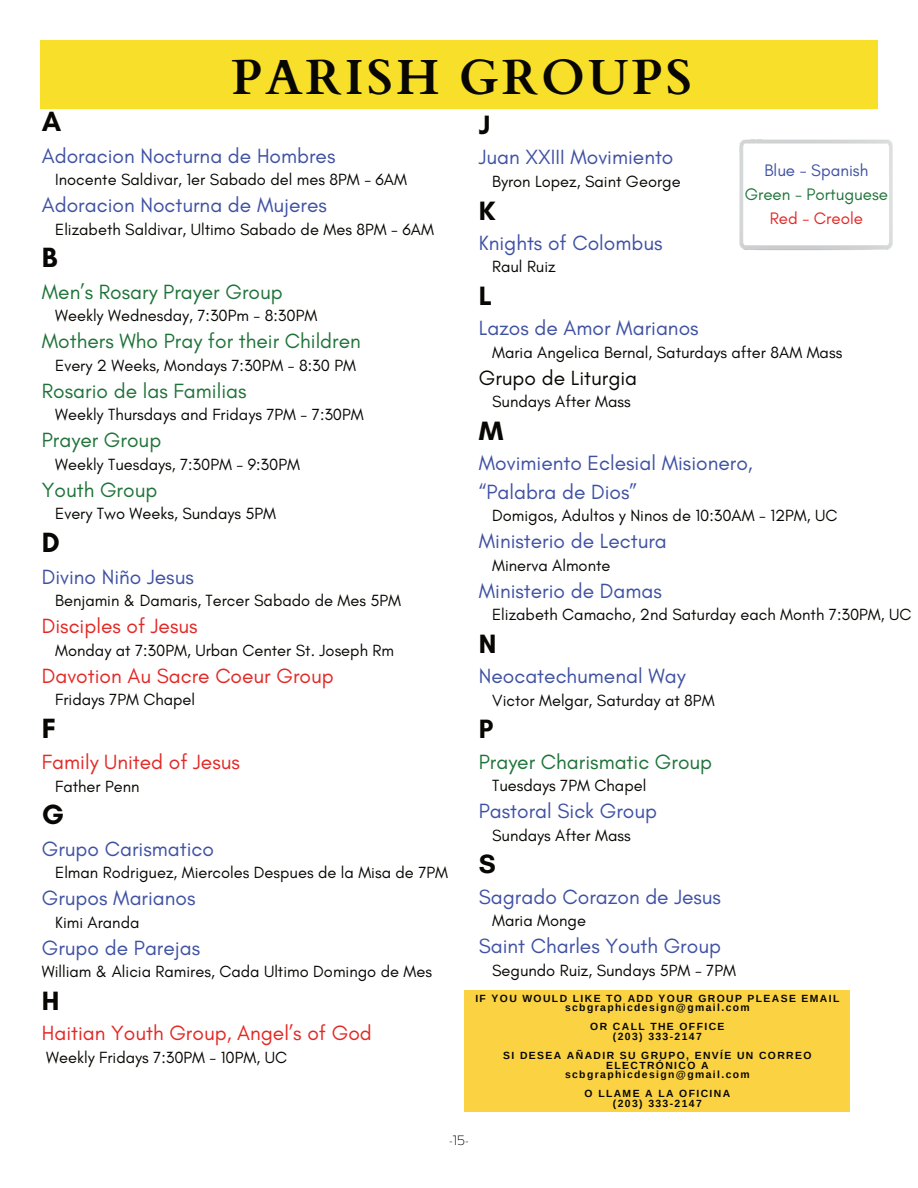
<style>
.page{position:relative;width:918px;height:1188px;background:#fff}
.page>*{position:absolute;margin:0;border:0;box-sizing:border-box;transform-origin:0 0}
.t1{font:700 49.35px "Cardo";letter-spacing:.06em;color:#080704}
.t2{font:700 28.35px "Glacial Indifference";color:#080704}
.t3{font:700 27px "Glacial Indifference";color:#080704}
.t4{font:21px/28.2px "Glacial Indifference";color:#3f51a3}
.t5{font:21px "Glacial Indifference";color:#1f7339}
.t6{font:21px "Glacial Indifference";color:#e32825}
.t7{font:21px "Glacial Indifference";color:#080704}
.t8{font:16.95px "Glacial Indifference";color:#1f7339}
.t9{font:16.95px "Glacial Indifference";color:#3f51a3}
.t10{font:16.95px "Glacial Indifference";color:#e32825}
.t11{font:16.5px "Glacial Indifference";color:#080704}
.t12{font:200 13.5px "Balgin";color:#080704}
.t13{font:700 10.35px/9.6px "Arimo";letter-spacing:.13em;color:#080704;text-align:center}
</style>
<div class="page">
<div style="left:40px;top:40px;width:837px;height:69px;background:#f8e02a"></div>
<div style="left:465px;top:991px;width:385px;height:121px;background:#fbd342"></div>
<img style="left:740px;top:139px;width:153px;height:112px">
<h1 class="t1" style="left:231px;top:38px;width:462px">PARISH GROUPS</h1>
<h2 class="t2" style="left:42px;top:104px;width:21px">A</h2>
<p class="t4" style="left:42px;top:142px;width:295px">Adoracion Nocturna de Hombres</p>
<p class="t11" style="left:55px;top:171px;width:353px">Inocente Saldivar, 1er Sabado del mes 8PM - 6AM</p>
<p class="t4" style="left:42px;top:192px;width:287px">Adoracion Nocturna de Mujeres</p>
<p class="t11" style="left:55px;top:220px;width:380px">Elizabeth Saldivar, Ultimo Sabado de Mes 8PM - 6AM</p>
<h2 class="t2" style="left:42px;top:240px;width:17px">B</h2>
<p class="t5" style="left:42px;top:280px;width:242px">Men’s Rosary Prayer Group</p>
<p class="t11" style="left:55px;top:307px;width:264px">Weekly Wednesday, 7:30Pm - 8:30PM</p>
<p class="t5" style="left:42px;top:330px;width:321px">Mothers Who Pray for their Children</p>
<p class="t11" style="left:55px;top:356px;width:302px">Every 2 Weeks, Mondays 7:30PM - 8:30 PM</p>
<p class="t5" style="left:42px;top:379px;width:206px">Rosario de las Familias</p>
<p class="t11" style="left:55px;top:406px;width:310px">Weekly Thursdays and Fridays 7PM - 7:30PM</p>
<p class="t5" style="left:42px;top:429px;width:121px">Prayer Group</p>
<p class="t11" style="left:55px;top:455px;width:246px">Weekly Tuesdays, 7:30PM - 9:30PM</p>
<p class="t5" style="left:42px;top:478px;width:117px">Youth Group</p>
<p class="t11" style="left:55px;top:505px;width:222px">Every Two Weeks, Sundays 5PM</p>
<h2 class="t2" style="left:42px;top:525px;width:20px">D</h2>
<p class="t4" style="left:42px;top:563px;width:154px">Divino Niño Jesus</p>
<p class="t11" style="left:55px;top:591px;width:348px">Benjamin &amp; Damaris, Tercer Sabado de Mes 5PM</p>
<p class="t6" style="left:42px;top:614px;width:157px">Disciples of Jesus</p>
<p class="t11" style="left:55px;top:641px;width:340px">Monday at 7:30PM, Urban Center St. Joseph Rm</p>
<p class="t6" style="left:42px;top:664px;width:293px">Davotion Au Sacre Coeur Group</p>
<p class="t11" style="left:55px;top:690px;width:142px">Fridays 7PM Chapel</p>
<h2 class="t2" style="left:42px;top:711px;width:16px">F</h2>
<p class="t6" style="left:42px;top:750px;width:200px">Family United of Jesus</p>
<p class="t11" style="left:55px;top:777px;width:86px">Father Penn</p>
<h2 class="t2" style="left:42px;top:797px;width:24px">G</h2>
<p class="t4" style="left:42px;top:835px;width:174px">Grupo Carismatico</p>
<p class="t11" style="left:55px;top:864px;width:394px">Elman Rodriguez, Miercoles Despues de la Misa de 7PM</p>
<p class="t4" style="left:42px;top:885px;width:155px">Grupos Marianos</p>
<p class="t11" style="left:55px;top:913px;width:86px">Kimi Aranda</p>
<p class="t4" style="left:42px;top:934px;width:160px">Grupo de Parejas</p>
<p class="t11" style="left:42px;top:963px;width:392px">William &amp; Alicia Ramires, Cada Ultimo Domingo de Mes</p>
<h3 class="t3" style="left:42px;top:984px;width:19px">H</h3>
<p class="t6" style="left:42px;top:1022px;width:332px">Haitian Youth Group, Angel’s of God</p>
<p class="t11" style="left:46px;top:1048px;width:242px">Weekly Fridays 7:30PM - 10PM, UC</p>
<h3 class="t3" style="left:479px;top:108px;width:13px">J</h3>
<p class="t4" style="left:479px;top:144px;width:196px">Juan XXIII Movimiento</p>
<p class="t11" style="left:492px;top:172px;width:190px">Byron Lopez, Saint George</p>
<h3 class="t3" style="left:479px;top:194px;width:18px">K</h3>
<p class="t4" style="left:479px;top:229px;width:185px">Knights of Colombus</p>
<p class="t11" style="left:492px;top:258px;width:65px">Raul Ruiz</p>
<h3 class="t3" style="left:479px;top:279px;width:15px">L</h3>
<p class="t4" style="left:479px;top:315px;width:221px">Lazos de Amor Marianos</p>
<p class="t11" style="left:492px;top:343px;width:352px">Maria Angelica Bernal, Saturdays after 8AM Mass</p>
<p class="t7" style="left:479px;top:366px;width:160px">Grupo de Liturgia</p>
<p class="t11" style="left:492px;top:393px;width:140px">Sundays After Mass</p>
<h3 class="t3" style="left:479px;top:414px;width:26px">M</h3>
<p class="t4" style="left:479px;top:450px;width:275px">Movimiento Eclesial Misionero, “Palabra de Dios”</p>
<p class="t11" style="left:492px;top:506px;width:347px">Domigos, Adultos y Ninos de 10:30AM - 12PM, UC</p>
<p class="t4" style="left:479px;top:527px;width:190px">Ministerio de Lectura</p>
<p class="t11" style="left:492px;top:556px;width:120px">Minerva Almonte</p>
<p class="t4" style="left:479px;top:577px;width:185px">Ministerio de Damas</p>
<p class="t11" style="left:492px;top:605px;width:421px">Elizabeth Camacho, 2nd Saturday each Month 7:30PM, UC</p>
<h3 class="t3" style="left:479px;top:627px;width:19px">N</h3>
<p class="t4" style="left:479px;top:662px;width:208px">Neocatechumenal Way</p>
<p class="t11" style="left:492px;top:691px;width:224px">Victor Melgar, Saturday at 8PM</p>
<h3 class="t3" style="left:479px;top:712px;width:16px">P</h3>
<p class="t5" style="left:479px;top:750px;width:235px">Prayer Charismatic Group</p>
<p class="t11" style="left:492px;top:776px;width:156px">Tuesdays 7PM Chapel</p>
<p class="t4" style="left:479px;top:797px;width:180px">Pastoral Sick Group</p>
<p class="t11" style="left:492px;top:826px;width:140px">Sundays After Mass</p>
<h3 class="t3" style="left:479px;top:847px;width:19px">S</h3>
<p class="t4" style="left:479px;top:883px;width:244px">Sagrado Corazon de Jesus</p>
<p class="t11" style="left:492px;top:911px;width:95px">Maria Monge</p>
<p class="t4" style="left:479px;top:932px;width:244px">Saint Charles Youth Group</p>
<p class="t11" style="left:492px;top:961px;width:245px">Segundo Ruiz, Sundays 5PM - 7PM</p>
<p class="t13" style="left:475px;top:994px;width:366px">IF YOU WOULD LIKE TO ADD YOUR GROUP PLEASE EMAIL scbgraphicdesign@gmail.com</p>
<p class="t13" style="left:590px;top:1022px;width:136px">OR CALL THE OFFICE (203) 333-2147</p>
<p class="t13" style="left:503px;top:1051px;width:310px">SI DESEA AÑADIR SU GRUPO, ENVÍE UN CORREO<br>ELECTRÓNICO A<br>scbgraphicdesign@gmail.com</p>
<p class="t13" style="left:585px;top:1089px;width:147px">O LLAME A LA OFICINA (203) 333-2147</p>
<p class="t9" style="left:764px;top:161px;width:105px">Blue - Spanish</p>
<p class="t8" style="left:745px;top:185px;width:145px">Green - Portuguese</p>
<p class="t10" style="left:770px;top:208px;width:95px">Red - Creole</p>
<p class="t12" style="left:449px;top:1131px;width:21px">-15-</p>
</div>
